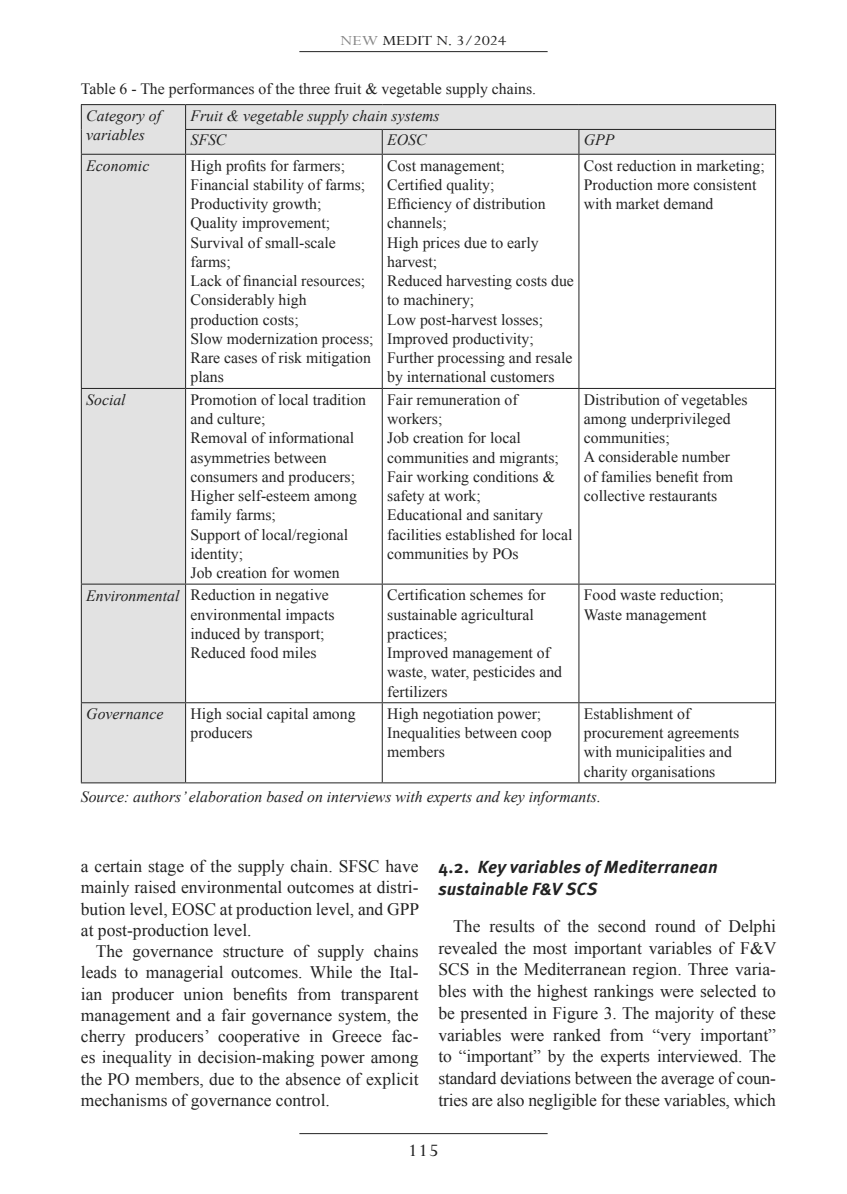
<style>
.page{position:relative;width:847px;height:1194px;background:#fff}
.page>*{position:absolute;margin:0;border:0;box-sizing:border-box;transform-origin:0 0}
.t1{font:19.6px "Perpetua Std";color:#222;scale:1.15 1}
.t2{font:17.5px/21.2px "Times New Roman";color:#222;text-align:justify}
.t3{font:italic 700 17.5px/21.7px "Meta Pro";letter-spacing:.005em;color:#222}
.t4{font:15.75px/19.2px "Times New Roman";color:#222}
.t5{font:italic 15.75px/19.2px "Times New Roman";color:#222}
.t6{font:15.75px "Perpetua Std";color:#222;scale:1.15 1}
.s1{color:#868686}
.s2{font-style:italic}
.s3{font-style:normal}
</style>
<div class="page">
<hr style="left:299px;top:51px;width:248px;height:1px;background:#222">
<hr style="left:299px;top:1133px;width:248px;height:1px;background:#222">
<div style="left:82px;top:105px;width:692px;height:677px;background:#e2e2e2"></div>
<svg style="left:186px;top:155px;width:588px;height:627px"></svg>
<hr style="left:185px;top:129px;width:197px;height:1px;background:#222">
<hr style="left:382px;top:129px;width:196px;height:1px;background:#222">
<svg style="left:381px;top:130px;width:1px;height:24px"></svg>
<hr style="left:578px;top:129px;width:197px;height:1px;background:#222">
<svg style="left:578px;top:130px;width:1px;height:24px"></svg>
<hr style="left:381px;top:155px;width:1px;height:233px;background:#222">
<hr style="left:578px;top:155px;width:1px;height:233px;background:#222">
<hr style="left:81px;top:388px;width:104px;height:1px;background:#222">
<hr style="left:185px;top:388px;width:197px;height:1px;background:#222">
<hr style="left:382px;top:388px;width:196px;height:1px;background:#222">
<hr style="left:381px;top:389px;width:1px;height:194px;background:#222">
<hr style="left:578px;top:388px;width:197px;height:1px;background:#222">
<hr style="left:578px;top:389px;width:1px;height:194px;background:#222">
<hr style="left:81px;top:583px;width:104px;height:1px;background:#222">
<hr style="left:185px;top:583px;width:197px;height:1px;background:#222">
<hr style="left:382px;top:583px;width:196px;height:1px;background:#222">
<hr style="left:381px;top:584px;width:1px;height:118px;background:#222">
<hr style="left:578px;top:583px;width:197px;height:1px;background:#222">
<hr style="left:578px;top:584px;width:1px;height:118px;background:#222">
<hr style="left:81px;top:702px;width:104px;height:1px;background:#222">
<hr style="left:185px;top:702px;width:197px;height:1px;background:#222">
<hr style="left:382px;top:702px;width:196px;height:1px;background:#222">
<hr style="left:381px;top:703px;width:1px;height:79px;background:#222">
<hr style="left:578px;top:702px;width:197px;height:1px;background:#222">
<hr style="left:578px;top:703px;width:1px;height:79px;background:#222">
<hr style="left:774px;top:155px;width:1px;height:233px;background:#222">
<hr style="left:774px;top:389px;width:1px;height:194px;background:#222">
<hr style="left:774px;top:584px;width:1px;height:118px;background:#222">
<hr style="left:774px;top:703px;width:1px;height:79px;background:#222">
<hr style="left:185px;top:782px;width:197px;height:1px;background:#222">
<hr style="left:382px;top:782px;width:196px;height:1px;background:#222">
<hr style="left:578px;top:782px;width:197px;height:1px;background:#222">
<hr style="left:185px;top:104px;width:197px;height:1px;background:#222">
<hr style="left:382px;top:104px;width:196px;height:1px;background:#222">
<hr style="left:578px;top:104px;width:197px;height:1px;background:#222">
<svg style="left:774px;top:105px;width:1px;height:49px"></svg>
<hr style="left:81px;top:154px;width:104px;height:1px;background:#222">
<hr style="left:185px;top:154px;width:197px;height:1px;background:#222">
<hr style="left:382px;top:154px;width:196px;height:1px;background:#222">
<hr style="left:578px;top:154px;width:197px;height:1px;background:#222">
<hr style="left:81px;top:104px;width:104px;height:1px;background:#222">
<svg style="left:81px;top:105px;width:1px;height:49px"></svg>
<svg style="left:185px;top:105px;width:1px;height:49px"></svg>
<hr style="left:81px;top:155px;width:1px;height:233px;background:#222">
<hr style="left:185px;top:155px;width:1px;height:233px;background:#222">
<hr style="left:81px;top:389px;width:1px;height:194px;background:#222">
<hr style="left:185px;top:389px;width:1px;height:194px;background:#222">
<hr style="left:81px;top:584px;width:1px;height:118px;background:#222">
<hr style="left:185px;top:584px;width:1px;height:118px;background:#222">
<hr style="left:81px;top:703px;width:1px;height:79px;background:#222">
<hr style="left:185px;top:703px;width:1px;height:79px;background:#222">
<hr style="left:81px;top:782px;width:104px;height:1px;background:#222">
<p class="t6" style="left:340px;top:32px;width:146px"><span class="s1">NEW</span> MEDIT N. 3/2024</p>
<p class="t4" style="left:81px;top:79px;width:456px">Table 6 - The performances of the three fruit &amp; vegetable supply chains.</p>
<p class="t5" style="left:86px;top:105px;width:76px">Category of variables</p>
<p class="t5" style="left:190px;top:102px;width:250px;line-height:24.8px">Fruit &amp; vegetable supply chain systems<br>SFSC</p>
<p class="t5" style="left:387px;top:130px;width:41px">EOSC</p>
<p class="t5" style="left:583px;top:130px;width:32px">GPP</p>
<p class="t5" style="left:86px;top:156px;width:64px">Economic</p>
<p class="t4" style="left:190px;top:155px;width:184px">High profits for farmers;<br>Financial stability of farms;<br>Productivity growth;<br>Quality improvement;<br>Survival of small-scale farms;<br>Lack of financial resources;<br>Considerably high production costs;<br>Slow modernization process;<br>Rare cases of risk mitigation plans</p>
<p class="t4" style="left:387px;top:155px;width:188px">Cost management;<br>Certified quality;<br>Efficiency of distribution channels;<br>High prices due to early harvest;<br>Reduced harvesting costs due to machinery;<br>Low post-harvest losses;<br>Improved productivity;<br>Further processing and resale by international customers</p>
<p class="t4" style="left:583px;top:155px;width:182px">Cost reduction in marketing;<br>Production more consistent with market demand</p>
<p class="t5" style="left:86px;top:390px;width:41px">Social</p>
<p class="t4" style="left:190px;top:389px;width:177px">Promotion of local tradition and culture;<br>Removal of informational asymmetries between consumers and producers;<br>Higher self-esteem among family farms;<br>Support of local/regional identity;<br>Job creation for women</p>
<p class="t4" style="left:387px;top:389px;width:187px">Fair remuneration of workers;<br>Job creation for local communities and migrants;<br>Fair working conditions &amp; safety at work;<br>Educational and sanitary facilities established for local communities by POs</p>
<p class="t4" style="left:583px;top:389px;width:165px">Distribution of vegetables among underprivileged communities;<br>A considerable number<br>of families benefit from collective restaurants</p>
<p class="t4" style="left:190px;top:585px;width:145px;text-indent:-104px"><span class="s2">Environmental</span> Reduction in negative environmental impacts induced by transport;<br>Reduced food miles</p>
<p class="t4" style="left:387px;top:585px;width:176px">Certification schemes for sustainable agricultural practices;<br>Improved management of waste, water, pesticides and fertilizers</p>
<p class="t4" style="left:583px;top:585px;width:141px">Food waste reduction;<br>Waste management</p>
<p class="t5" style="left:86px;top:704px;width:78px">Governance</p>
<p class="t4" style="left:190px;top:704px;width:166px">High social capital among producers</p>
<p class="t4" style="left:387px;top:704px;width:166px">High negotiation power;<br>Inequalities between coop members</p>
<p class="t4" style="left:583px;top:704px;width:157px">Establishment of procurement agreements with municipalities and charity organisations</p>
<p class="t5" style="left:81px;top:787px;width:521px">Source: authors’ elaboration based on interviews with experts and key informants.</p>
<p class="t2" style="left:81px;top:855px;width:339px">a certain stage of the supply chain. SFSC have mainly raised environmental outcomes at distri&shy;bution level, EOSC at production level, and GPP at post-production level.</p>
<p class="t2" style="left:81px;top:940px;width:339px;text-indent:15px">The governance structure of supply chains leads to managerial outcomes. While the Ital&shy;ian producer union benefits from transparent management and a fair governance system, the cherry producers’ cooperative in Greece fac&shy;es inequality in decision-making power among the PO members, due to the absence of explicit mechanisms of governance control.</p>
<p class="t3" style="left:438px;top:855px;width:281px"><span class="s3">4.2.</span> Key variables of Mediterranean sustainable F&amp;V SCS</p>
<p class="t2" style="left:438px;top:914px;width:339px;line-height:21.7px;text-indent:15px">The results of the second round of Delphi revealed the most important variables of F&amp;V SCS in the Mediterranean region. Three varia&shy;bles with the highest rankings were selected to be presented in Figure 3. The majority of these variables were ranked from “very important” to “important” by the experts interviewed. The standard deviations between the average of coun&shy;tries are also negligible for these variables, which</p>
<p class="t1" style="left:408px;top:1140px;width:28px">115</p>
</div>
